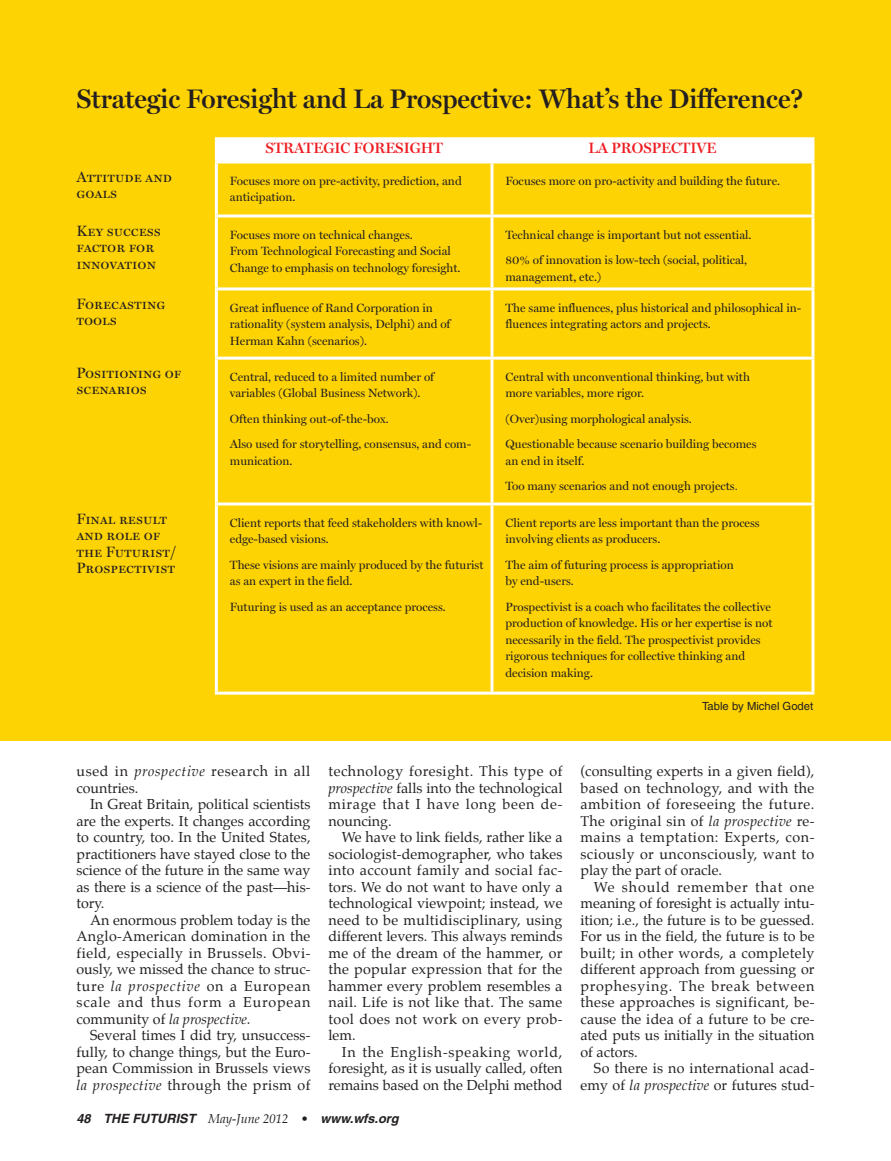
<style>
.page{position:relative;width:891px;height:1161px;background:#fff}
.page>*{position:absolute;margin:0;border:0;box-sizing:border-box;transform-origin:0 0}
.t1{font:600 27px "Miller Display";color:#231f20}
.t2{font:15px/16.5px "Miller Display Roman SC";color:#231f20}
.t3{font:600 15px "Miller Display";color:#ee1d23}
.t4{font:14.25px/16.5px "Palatino";letter-spacing:.01em;color:#231f20;text-align:justify}
.t5{font:14.25px/16.5px "Palatino";letter-spacing:.045em;color:#231f20}
.t6{font:italic 700 12.75px "Helvetica";color:#231f20}
.t7{font:12px/16.5px "Miller Display";color:#231f20}
.t8{font:11.25px "Helvetica";color:#231f20}
.s1{font-family:"Helvetica";font-stretch:condensed}
.s2{font-style:italic}
.s3{font-family:"Palatino";font-weight:400}
</style>
<div class="page">
<div style="left:0;top:0;width:891px;height:741px;background:#fed304"></div>
<div style="left:218px;top:140px;width:594px;height:20px;background:#fff"></div>
<svg style="left:215px;top:160px;width:277px;height:4px"></svg>
<svg style="left:490px;top:164px;width:4px;height:50px"></svg>
<hr style="left:215px;top:217px;width:3px;height:70px;background:#fff">
<svg style="left:490px;top:218px;width:4px;height:69px"></svg>
<hr style="left:812px;top:217px;width:2px;height:70px;background:#fff">
<hr style="left:215px;top:287px;width:277px;height:3px;background:#fff">
<hr style="left:215px;top:290px;width:3px;height:67px;background:#fff">
<hr style="left:492px;top:287px;width:322px;height:3px;background:#fff">
<svg style="left:490px;top:290px;width:4px;height:67px"></svg>
<hr style="left:812px;top:290px;width:2px;height:67px;background:#fff">
<hr style="left:215px;top:357px;width:277px;height:3px;background:#fff">
<hr style="left:215px;top:360px;width:3px;height:142px;background:#fff">
<hr style="left:492px;top:357px;width:322px;height:3px;background:#fff">
<svg style="left:490px;top:360px;width:4px;height:142px"></svg>
<hr style="left:812px;top:360px;width:2px;height:142px;background:#fff">
<svg style="left:215px;top:502px;width:277px;height:4px"></svg>
<hr style="left:215px;top:506px;width:3px;height:186px;background:#fff">
<svg style="left:492px;top:502px;width:322px;height:4px"></svg>
<svg style="left:490px;top:506px;width:4px;height:186px"></svg>
<hr style="left:812px;top:506px;width:2px;height:186px;background:#fff">
<hr style="left:215px;top:164px;width:3px;height:50px;background:#fff">
<hr style="left:812px;top:164px;width:2px;height:50px;background:#fff">
<svg style="left:215px;top:214px;width:277px;height:4px"></svg>
<svg style="left:492px;top:214px;width:322px;height:4px"></svg>
<hr style="left:215px;top:137px;width:277px;height:3px;background:#fff">
<hr style="left:215px;top:140px;width:3px;height:20px;background:#fff">
<hr style="left:490px;top:140px;width:4px;height:20px;background:#fff">
<hr style="left:812px;top:140px;width:2px;height:20px;background:#fff">
<hr style="left:492px;top:137px;width:322px;height:3px;background:#fff">
<svg style="left:492px;top:160px;width:322px;height:4px"></svg>
<hr style="left:215px;top:692px;width:277px;height:3px;background:#fff">
<hr style="left:492px;top:692px;width:322px;height:3px;background:#fff">
<h1 class="t1" style="left:76px;top:83px;width:728px">Strategic Foresight and La Prospective: What’s the Difference?</h1>
<p class="t3" style="left:265px;top:139px;width:179px">Strategic Foresight</p>
<p class="t3" style="left:589px;top:139px;width:129px">La Prospective</p>
<p class="t2" style="left:77px;top:168px;width:97px">Attitude and goals</p>
<p class="t7" style="left:230px;top:172px;width:233px">Focuses more on pre-activity, prediction, and anticipation.</p>
<p class="t7" style="left:506px;top:172px;width:276px">Focuses more on pro-activity and building the future.</p>
<p class="t2" style="left:76px;top:222px;width:86px">Key success factor for innovation</p>
<p class="t7" style="left:230px;top:226px;width:232px">Focuses more on technical changes.<br>From Technological Forecasting and Social<br>Change to emphasis on technology foresight.</p>
<p class="t7" style="left:506px;top:222px;width:248px;line-height:25.5px">Technical change is important but not essential.<br>80% of innovation is low-tech (social, political,</p>
<p class="t7" style="left:506px;top:268px;width:97px">management, etc.)</p>
<p class="t2" style="left:76px;top:295px;width:90px">Forecasting tools</p>
<p class="t7" style="left:230px;top:299px;width:222px">Great influence of Rand Corporation in rationality (system analysis, Delphi) and of<br>Herman Kahn (scenarios).</p>
<p class="t7" style="left:506px;top:299px;width:297px">The same influences, plus historical and philosophical in&shy;fluences integrating actors and projects.</p>
<p class="t2" style="left:76px;top:364px;width:106px">Positioning of scenarios</p>
<p class="t7" style="left:230px;top:368px;width:206px">Central, reduced to a limited number of variables (Global Business Network).</p>
<p class="t7" style="left:230px;top:406px;width:243px;line-height:25.5px">Often thinking out-of-the-box.<br>Also used for storytelling, consensus, and com-</p>
<p class="t7" style="left:230px;top:452px;width:64px">munication.</p>
<p class="t7" style="left:506px;top:368px;width:246px">Central with unconventional thinking, but with more variables, more rigor.</p>
<p class="t7" style="left:506px;top:406px;width:253px;line-height:25.5px">(Over)using morphological analysis.<br>Questionable because scenario building becomes</p>
<p class="t7" style="left:506px;top:448px;width:234px;line-height:25.5px">an end in itself.<br>Too many scenarios and not enough projects<span class="s1">.</span></p>
<p class="t2" style="left:76px;top:510px;width:101px">Final result and role of the Futurist/<br>Prospectivist</p>
<p class="t7" style="left:230px;top:514px;width:254px">Client reports that feed stakeholders with knowl&shy;edge-based visions.</p>
<p class="t7" style="left:230px;top:556px;width:255px">These visions are mainly produced by the futurist as an expert in the field.</p>
<p class="t7" style="left:230px;top:598px;width:218px">Futuring is used as an acceptance process.</p>
<p class="t7" style="left:506px;top:514px;width:256px">Client reports are less important than the process involving clients as producers.</p>
<p class="t7" style="left:506px;top:556px;width:230px">The aim of futuring process is appropriation by end-users.</p>
<p class="t7" style="left:506px;top:598px;width:269px">Prospectivist is a coach who facilitates the collective production of knowledge. His or her expertise is not necessarily in the field. The prospectivist provides rigorous techniques for collective thinking and decision making.</p>
<p class="t8" style="left:702px;top:699px;width:113px">Table by Michel Godet</p>
<p class="t5" style="left:77px;top:763px;width:235px">used in <span class="s2">prospective</span> research in all countries.</p>
<p class="t4" style="left:77px;top:796px;width:236px;text-indent:13px">In Great Britain, political scientists are the experts. It changes according to country, too. In the United States, practitioners have stayed close to the science of the future in the same way as there is a science of the past—his&shy;tory.</p>
<p class="t4" style="left:77px;top:912px;width:236px;text-indent:13px">An enormous problem today is the Anglo-American domination in the field, especially in Brussels. Obvi&shy;ously, we missed the chance to struc&shy;ture <span class="s2">la prospective</span> on a European scale and thus form a European community of <span class="s2">la prospective.</span></p>
<p class="t4" style="left:77px;top:1027px;width:235px;text-indent:13px">Several times I did try, unsuccess&shy;fully, to change things, but the Euro&shy;pean Commission in Brussels views <span class="s2">la prospective</span> through the prism of</p>
<p class="t4" style="left:329px;top:763px;width:236px">technology foresight. This type of <span class="s2">prospective</span> falls into the technological mirage that I have long been de&shy;nouncing.</p>
<p class="t4" style="left:329px;top:829px;width:236px;text-indent:13px">We have to link fields, rather like a sociologist-demographer, who takes into account family and social fac&shy;tors. We do not want to have only a technological viewpoint; instead, we need to be multidisciplinary, using different levers. This always reminds me of the dream of the hammer, or the popular expression that for the hammer every problem resembles a nail. Life is not like that. The same tool does not work on every prob&shy;lem.</p>
<p class="t4" style="left:329px;top:1044px;width:236px;text-indent:13px">In the English-speaking world, foresight, as it is usually called, often remains based on the Delphi method</p>
<p class="t6" style="left:76px;top:1110px;width:324px">48 THE FUTURIST <span class="s3">May-June 2012 •</span> www.wfs.org</p>
<p class="t4" style="left:580px;top:763px;width:235px">(consulting experts in a given field), based on technology, and with the ambition of foreseeing the future.<br>The original sin of <span class="s2">la prospective</span> re&shy;mains a temptation: Experts, con&shy;sciously or unconsciously, want to play the part of oracle.</p>
<p class="t4" style="left:580px;top:879px;width:236px;text-indent:13px">We should remember that one meaning of foresight is actually intu&shy;ition; i.e., the future is to be guessed.<br>For us in the field, the future is to be built; in other words, a completely different approach from guessing or prophesying. The break between these approaches is significant, be&shy;cause the idea of a future to be cre&shy;ated puts us initially in the situation of actors.</p>
<p class="t4" style="left:580px;top:1060px;width:235px;text-align:right">So there is no international acad&shy;emy of <span class="s2">la prospective</span> or futures stud-</p>
</div>
